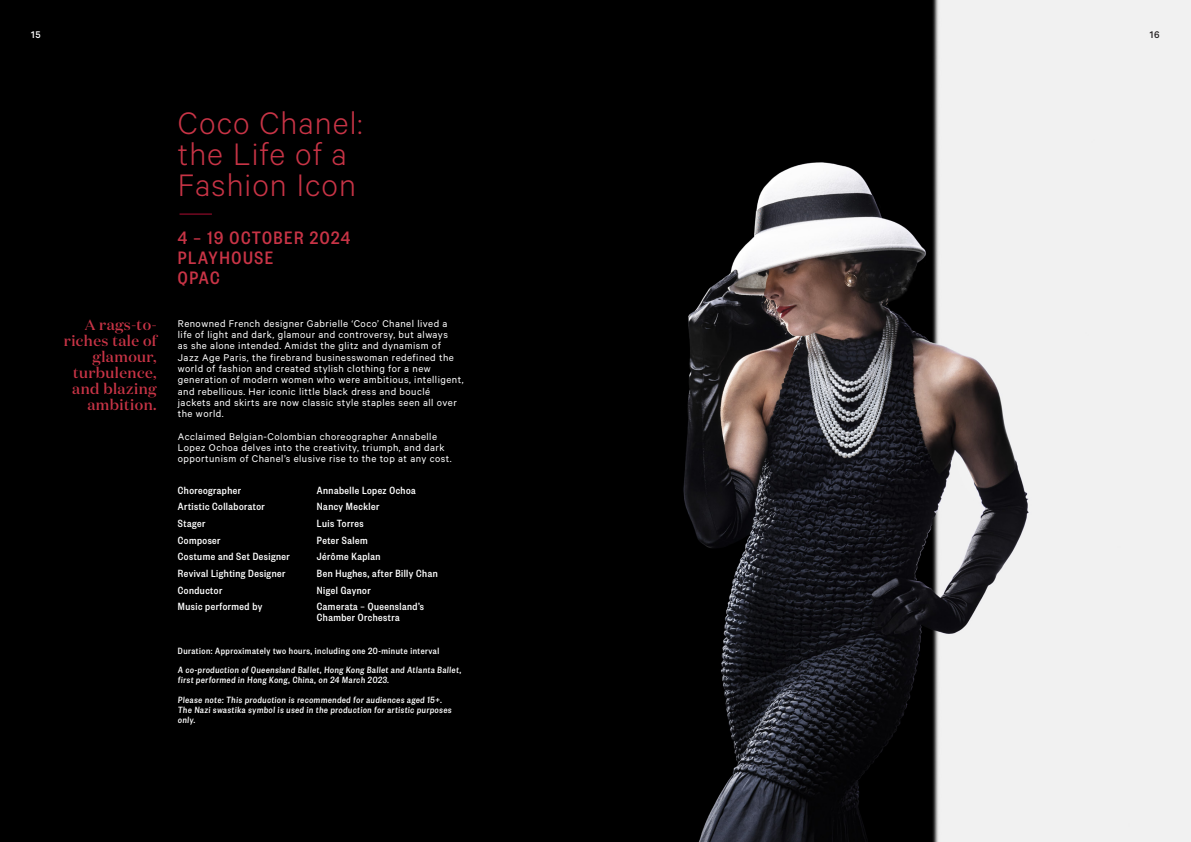
<style>
.page{position:relative;width:1191px;height:842px;background:#fff}
.page>*{position:absolute;margin:0;border:0;box-sizing:border-box;transform-origin:0 0}
.t1{font:300 35px/31px "Calibre";letter-spacing:.03em;color:#c83446}
.t2{font:500 19.8px/19.8px "Founders Grotesk Cond";letter-spacing:.08em;color:#c83446}
.t3{font:500 15px/16px "Domaine Display";letter-spacing:.03em;color:#c83446;text-align:right}
.t4{font:500 11.5px/11px "Founders Grotesk Cond";letter-spacing:.04em;color:#fff}
.t5{font:11px/11.3px "Calibre";letter-spacing:.04em;color:#fff}
.t6{font:500 10.9px "Calibre";color:#fff}
.t7{font:500 10.9px "Calibre";color:#231f20}
.t8{font:500 10px/19.9px "Founders Grotesk Cond";letter-spacing:.05em;color:#fff}
</style>
<div class="page">
<img style="left:0;top:0;width:1191px;height:842px">
<hr style="left:179px;top:214px;width:33px;height:1px;background:#c40f39">
<p class="t6" style="left:31px;top:29px;width:11px">15</p>
<p class="t7" style="left:1149px;top:29px;width:11px">16</p>
<h3 class="t3" style="left:64px;top:317px;width:94px">A rags-to&shy;riches tale of glamour, turbulence, and blazing ambition.</h3>
<h1 class="t1" style="left:178px;top:106px;width:186px">Coco Chanel: the Life of a<br>Fashion Icon</h1>
<h2 class="t2" style="left:178px;top:227px;width:174px">4 – 19 OCTOBER 2024<br>PLAYHOUSE<br>QPAC</h2>
<p class="t5" style="left:178px;top:317px;width:287px">Renowned French designer Gabrielle ‘Coco’ Chanel lived a life of light and dark, glamour and controversy, but always<br>as she alone intended. Amidst the glitz and dynamism of Jazz Age Paris, the firebrand businesswoman redefined the world of fashion and created stylish clothing for a new generation of modern women who were ambitious, intelligent, and rebellious. Her iconic little black dress and bouclé jackets and skirts are now classic style staples seen all over the world.</p>
<p class="t5" style="left:178px;top:430px;width:275px">Acclaimed Belgian-Colombian choreographer Annabelle<br>Lopez Ochoa delves into the creativity, triumph, and dark opportunism of Chanel’s elusive rise to the top at any cost.</p>
<p class="t4" style="left:178px;top:484px;width:65px">Choreographer</p>
<p class="t4" style="left:317px;top:484px;width:100px">Annabelle Lopez Ochoa</p>
<p class="t4" style="left:178px;top:500px;width:88px">Artistic Collaborator</p>
<p class="t4" style="left:317px;top:500px;width:64px">Nancy Meckler</p>
<p class="t4" style="left:178px;top:517px;width:29px">Stager</p>
<p class="t4" style="left:317px;top:517px;width:48px">Luis Torres</p>
<p class="t4" style="left:178px;top:534px;width:44px">Composer</p>
<p class="t4" style="left:317px;top:534px;width:52px">Peter Salem</p>
<p class="t4" style="left:178px;top:551px;width:113px">Costume and Set Designer</p>
<p class="t4" style="left:317px;top:551px;width:65px">Jérôme Kaplan</p>
<p class="t4" style="left:178px;top:567px;width:109px">Revival Lighting Designer</p>
<p class="t4" style="left:317px;top:567px;width:122px">Ben Hughes, after Billy Chan</p>
<p class="t4" style="left:178px;top:584px;width:46px">Conductor</p>
<p class="t4" style="left:317px;top:584px;width:55px">Nigel Gaynor</p>
<p class="t4" style="left:178px;top:601px;width:86px">Music performed by</p>
<p class="t4" style="left:317px;top:601px;width:109px">Camerata – Queensland’s<br>Chamber Orchestra</p>
<p class="t8" style="left:178px;top:640px;width:286px">Duration: Approximately two hours, including one 20-minute interval<br>A co-production of Queensland Ballet, Hong Kong Ballet and Atlanta Ballet,</p>
<p class="t8" style="left:178px;top:670px;width:266px">first performed in Hong Kong, China, on 24 March 2023.<br>Please note: This production is recommended for audiences aged 15+.</p>
<p class="t8" style="left:178px;top:705px;width:276px;line-height:10px">The Nazi swastika symbol is used in the production for artistic purposes only.</p>
</div>
